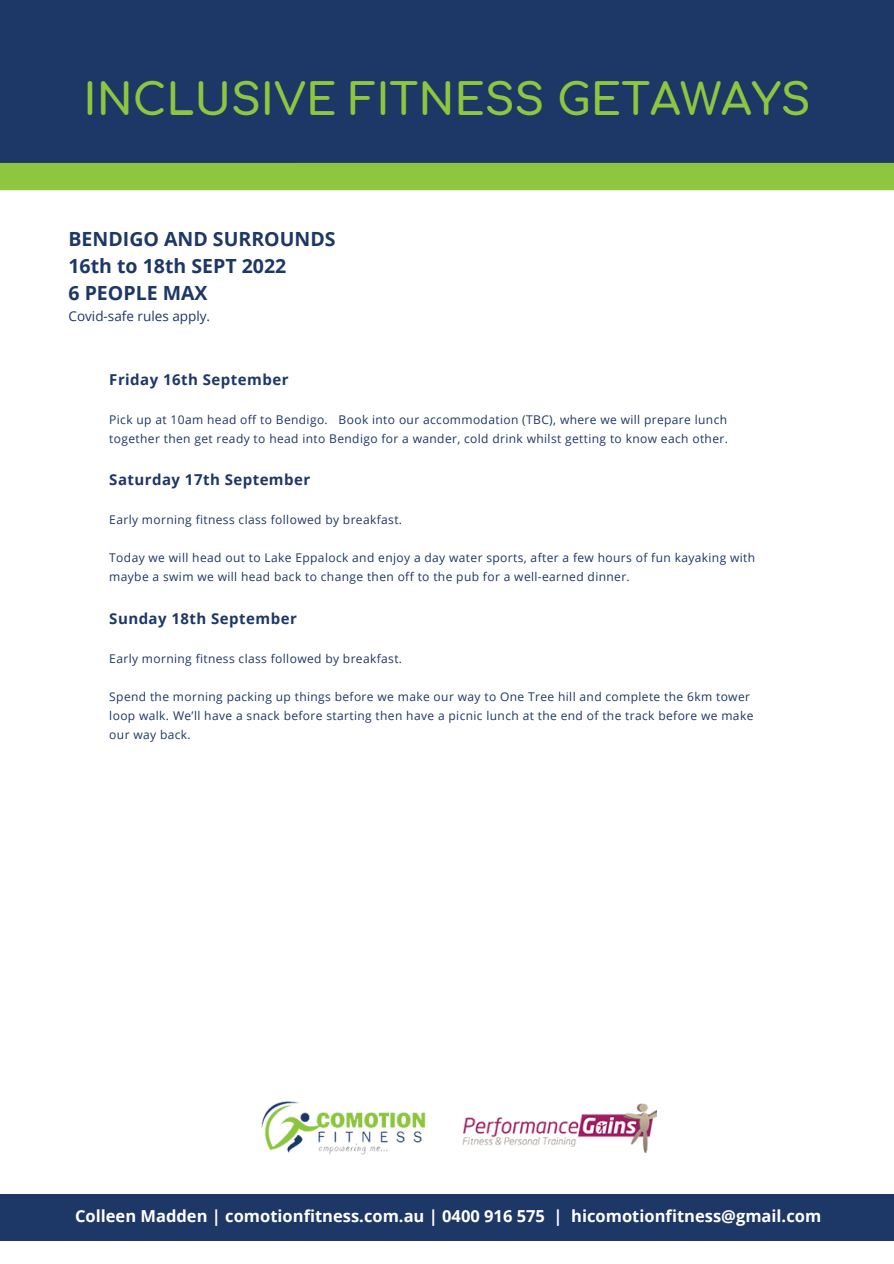
<style>
.page{position:relative;width:894px;height:1264px;background:#fff}
.page>*{position:absolute;margin:0;border:0;box-sizing:border-box;transform-origin:0 0}
.t1{font:700 43.35px "Comfortaa";color:#8dc63f}
.t2{font:700 19.5px "Open Sans";color:#1d3766}
.t3{font:700 16.5px "Open Sans";color:#fff}
.t4{font:700 15px "Open Sans";letter-spacing:.03em;color:#1d3766}
.t5{font:13.5px "Open Sans";color:#1d3766}
.t6{font:12px/19px "Open Sans";letter-spacing:.03em;color:#1d3766}
</style>
<div class="page">
<img style="left:261px;top:1101px;width:164px;height:53px">
<img style="left:462px;top:1103px;width:194px;height:50px">
<div style="left:0;top:1194px;width:893px;height:46px;background:#1d3766"></div>
<div style="left:0;top:0;width:893px;height:177px;background:#1d3766"></div>
<div style="left:0;top:163px;width:893px;height:27px;background:#8dc63f"></div>
<p class="t1" style="left:83px;top:77px;width:728px">INCLUSIVE FITNESS GETAWAYS</p>
<p class="t2" style="left:68px;top:225px;width:268px">BENDIGO AND SURROUNDS</p>
<p class="t2" style="left:68px;top:252px;width:219px">16th to 18th SEPT 2022</p>
<p class="t2" style="left:68px;top:279px;width:141px">6 PEOPLE MAX</p>
<p class="t5" style="left:68px;top:307px;width:143px">Covid-safe rules apply.</p>
<p class="t4" style="left:109px;top:369px;width:181px">Friday 16th September</p>
<p class="t6" style="left:109px;top:410px;width:620px">Pick up at 10am head off to Bendigo. Book into our accommodation (TBC), where we will prepare lunch together then get ready to head into Bendigo for a wander, cold drink whilst getting to know each other.</p>
<p class="t4" style="left:109px;top:469px;width:202px">Saturday 17th September</p>
<p class="t6" style="left:109px;top:510px;width:294px">Early morning fitness class followed by breakfast.</p>
<p class="t6" style="left:109px;top:548px;width:647px">Today we will head out to Lake Eppalock and enjoy a day water sports, after a few hours of fun kayaking with maybe a swim we will head back to change then off to the pub for a well-earned dinner.</p>
<p class="t4" style="left:109px;top:607px;width:189px">Sunday 18th September</p>
<p class="t6" style="left:109px;top:648px;width:294px">Early morning fitness class followed by breakfast.</p>
<p class="t6" style="left:109px;top:686px;width:645px">Spend the morning packing up things before we make our way to One Tree hill and complete the 6km tower loop walk. We’ll have a snack before starting then have a picnic lunch at the end of the track before we make our way back.</p>
<p class="t3" style="left:75px;top:1204px;width:747px">Colleen Madden | comotionfitness.com.au | 0400 916 575 | hicomotionfitness@gmail.com</p>
</div>
